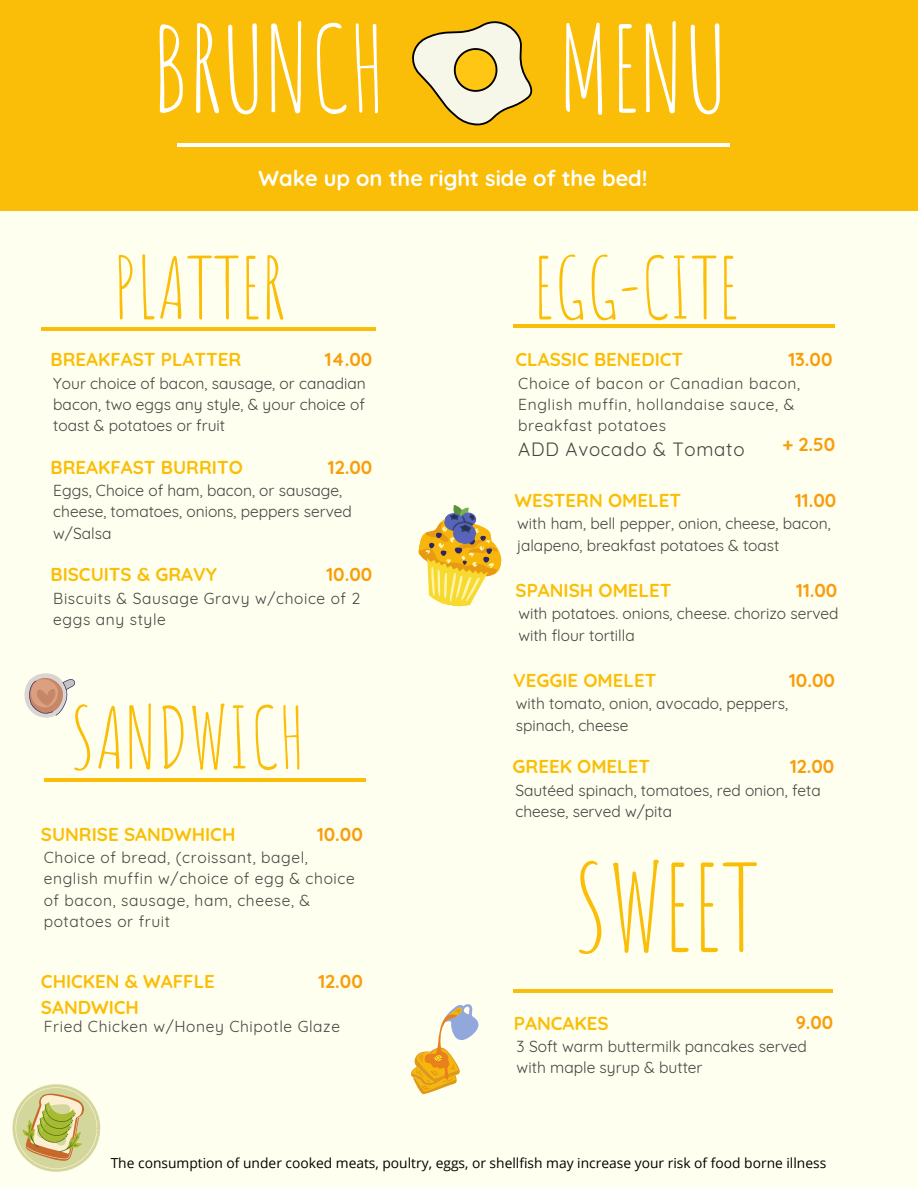
<style>
.page{position:relative;width:918px;height:1188px;background:#fffff0}
.page>*{position:absolute;margin:0;border:0;box-sizing:border-box;transform-origin:0 0}
.t1{font:118.05px "Amatic SC";color:#fabe08}
.t2{font:117px "Amatic SC";color:#fff}
.t3{font:84px "Amatic SC";color:#fabe08}
.t4{font:700 21.75px "Quicksand";color:#fff}
.t5{font:700 18.75px "Quicksand";color:#fabe08}
.t6{font:700 18.75px "Quicksand";color:#f79e0e}
.t7{font:18.75px "Quicksand";letter-spacing:.04em;color:#444440}
.t8{font:700 18.6px "Quicksand";color:#f79e0e}
.t9{font:15.6px/21.3px "Quicksand";color:#444440}
.t10{font:15.6px/21.3px "Quicksand";letter-spacing:.04em;color:#444440}
.t11{font:13.8px "Open Sans";color:#000}
</style>
<div class="page">
<div style="left:0;top:0;width:918px;height:211px;background:#fabe08"></div>
<hr style="left:177px;top:143px;width:552px;height:3px;background:#fff">
<svg style="left:412px;top:21px;width:121px;height:104px"></svg>
<hr style="left:41px;top:328px;width:334px;height:3px;background:#fabe08">
<hr style="left:513px;top:324px;width:322px;height:4px;background:#fabe08">
<svg style="left:24px;top:673px;width:51px;height:45px"></svg>
<hr style="left:44px;top:778px;width:322px;height:3px;background:#fabe08">
<hr style="left:514px;top:990px;width:319px;height:3px;background:#fabe08">
<svg style="left:411px;top:1004px;width:67px;height:90px"></svg>
<svg style="left:418px;top:505px;width:84px;height:102px"></svg>
<svg style="left:12px;top:1084px;width:88px;height:88px"></svg>
<p class="t2" style="left:151px;top:-7px;width:237px">BRUNCH</p>
<p class="t2" style="left:557px;top:-7px;width:172px">MENU</p>
<p class="t4" style="left:259px;top:165px;width:391px">Wake up on the right side of the bed!</p>
<p class="t3" style="left:113px;top:234px;width:173px">PLATTER</p>
<p class="t5" style="left:50px;top:347px;width:192px">BREAKFAST PLATTER</p>
<p class="t6" style="left:325px;top:347px;width:49px">14.00</p>
<p class="t9" style="left:53px;top:372px;width:314px;text-align:justify">Your choice of bacon, sausage, or canadian bacon, two eggs any style, &amp; your choice of toast &amp; potatoes or fruit</p>
<p class="t5" style="left:50px;top:455px;width:194px">BREAKFAST BURRITO</p>
<p class="t6" style="left:328px;top:455px;width:46px">12.00</p>
<p class="t9" style="left:53px;top:479px;width:300px">Eggs, Choice of ham, bacon, or sausage, cheese, tomatoes, onions, peppers served w/Salsa</p>
<p class="t5" style="left:50px;top:563px;width:168px">BISCUITS &amp; GRAVY</p>
<p class="t6" style="left:327px;top:563px;width:47px">10.00</p>
<p class="t10" style="left:53px;top:587px;width:309px">Biscuits &amp; Sausage Gravy w/choice of 2 eggs any style</p>
<p class="t3" style="left:70px;top:683px;width:237px">SANDWICH</p>
<p class="t5" style="left:41px;top:822px;width:196px">SUNRISE SANDWHICH</p>
<p class="t6" style="left:317px;top:822px;width:47px">10.00</p>
<p class="t10" style="left:44px;top:847px;width:313px">Choice of bread, (croissant, bagel, english muffin w/choice of egg &amp; choice of bacon, sausage, ham, cheese, &amp; potatoes or fruit</p>
<p class="t5" style="left:41px;top:969px;width:175px">CHICKEN &amp; WAFFLE</p>
<p class="t5" style="left:41px;top:995px;width:100px">SANDWICH</p>
<p class="t6" style="left:318px;top:969px;width:46px">12.00</p>
<p class="t10" style="left:44px;top:1015px;width:298px">Fried Chicken w/Honey Chipotle Glaze</p>
<p class="t3" style="left:533px;top:234px;width:207px">EGG-CITE</p>
<p class="t5" style="left:516px;top:347px;width:169px">CLASSIC BENEDICT</p>
<p class="t6" style="left:788px;top:347px;width:46px">13.00</p>
<p class="t10" style="left:518px;top:372px;width:283px">Choice of bacon or Canadian bacon,<br>English muffin, hollandaise sauce, &amp; breakfast potatoes</p>
<p class="t7" style="left:518px;top:437px;width:228px">ADD Avocado &amp; Tomato</p>
<p class="t6" style="left:782px;top:432px;width:54px">+ 2.50</p>
<p class="t5" style="left:514px;top:488px;width:168px">WESTERN OMELET</p>
<p class="t6" style="left:795px;top:488px;width:43px">11.00</p>
<p class="t9" style="left:517px;top:513px;width:315px">with ham, bell pepper, onion, cheese, bacon, jalapeno, breakfast potatoes &amp; toast</p>
<p class="t5" style="left:516px;top:578px;width:157px">SPANISH OMELET</p>
<p class="t6" style="left:796px;top:578px;width:43px">11.00</p>
<p class="t9" style="left:518px;top:603px;width:322px">with potatoes. onions, cheese. chorizo served with flour tortilla</p>
<p class="t5" style="left:513px;top:668px;width:145px">VEGGIE OMELET</p>
<p class="t6" style="left:789px;top:668px;width:47px">10.00</p>
<p class="t9" style="left:516px;top:693px;width:274px">with tomato, onion, avocado, peppers, spinach, cheese</p>
<p class="t5" style="left:513px;top:754px;width:139px">GREEK OMELET</p>
<p class="t6" style="left:790px;top:754px;width:46px">12.00</p>
<p class="t9" style="left:515px;top:779px;width:307px">Sautéed spinach, tomatoes, red onion, feta cheese, served w/pita</p>
<p class="t1" style="left:573px;top:831px;width:188px">SWEET</p>
<p class="t5" style="left:514px;top:1011px;width:96px">PANCAKES</p>
<p class="t8" style="left:796px;top:1010px;width:39px">9.00</p>
<p class="t9" style="left:517px;top:1036px;width:292px">3 Soft warm buttermilk pancakes served with maple syrup &amp; butter</p>
<p class="t11" style="left:111px;top:1154px;width:717px">The consumption of under cooked meats, poultry, eggs, or shellfish may increase your risk of food borne illness</p>
</div>
